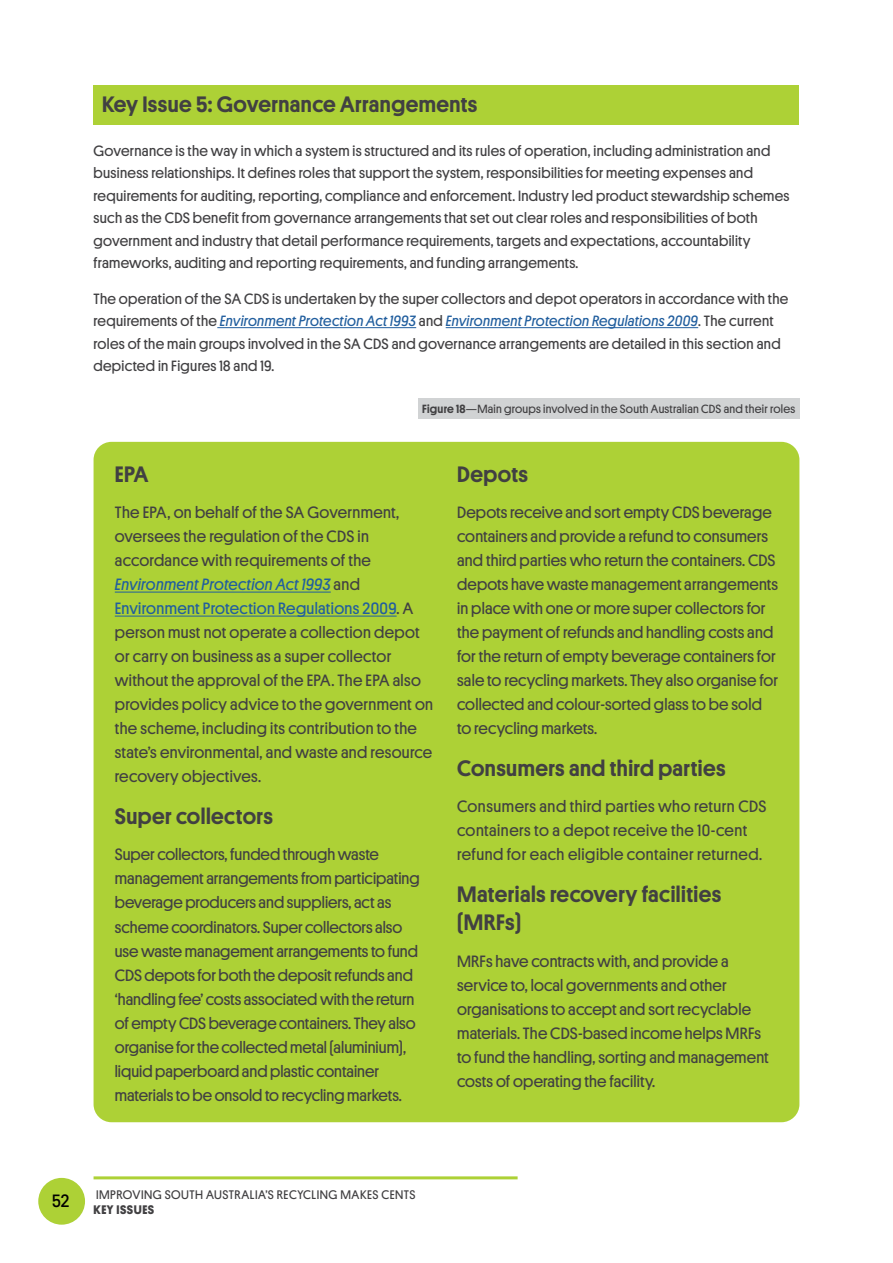
<style>
.page{position:relative;width:893px;height:1263px;background:#fff}
.page>*{position:absolute;margin:0;border:0;box-sizing:border-box;transform-origin:0 0}
.H2__Key_Objectives{font:500 22.5px/28.5px "Platform";letter-spacing:.02em;color:#414042}
.t1{font:18px "Platform";color:#000}
.t2{font:16.5px/24px "Platform";letter-spacing:.01em;color:#414042}
.t3{font:16.5px/24px "Platform";letter-spacing:.03em;color:#414042}
.t4{font:15px/22.5px "Platform";letter-spacing:.02em;color:#414042}
.t5{font:12.6px "Platform";letter-spacing:.04em;color:#414042}
.t6{font:700 12.6px "Platform";color:#414042}
.C{font:12px "Platform";letter-spacing:.02em;color:#414042}
.s1{font-style:italic;color:#215e9e}
.s2{font-weight:500}
.s3{color:#215e9e}
</style>
<div class="page">
<div style="left:94px;top:85px;width:705px;height:40px;background:#add136"></div>
<hr style="left:217px;top:327px;width:199px;height:1px;background:#215e9e">
<hr style="left:446px;top:327px;width:252px;height:1px;background:#215e9e">
<div style="left:418px;top:399px;width:381px;height:20px;background:#d1d3d4"></div>
<div style="left:94px;top:442px;width:705px;height:680px;background:#add136;border-radius:18px"></div>
<hr style="left:115px;top:592px;width:216px;height:1px;background:#215e9e">
<hr style="left:115px;top:616px;width:282px;height:1px;background:#215e9e">
<div style="left:38px;top:1178px;width:47px;height:47px;background:#add136;border-radius:50%"></div>
<hr style="left:94px;top:1176px;width:424px;height:3px;background:#add136">
<p class="H2__Key_Objectives" style="left:102px;top:89px;width:377px">Key Issue 5: Governance Arrangements</p>
<p class="t4" style="left:94px;top:139px;width:697px">Governance is the way in which a system is structured and its rules of operation, including administration and business relationships. It defines roles that support the system, responsibilities for meeting expenses and requirements for auditing, reporting, compliance and enforcement. Industry led product stewardship schemes such as the CDS benefit from governance arrangements that set out clear roles and responsibilities of both government and industry that detail performance requirements, targets and expectations, accountability frameworks, auditing and reporting requirements, and funding arrangements.</p>
<p class="t4" style="left:94px;top:286px;width:696px">The operation of the SA CDS is undertaken by the super collectors and depot operators in accordance with the requirements of the <span class="s1">Environment Protection Act 1993</span> and <span class="s1">Environment Protection Regulations 2009</span>. The current roles of the main groups involved in the SA CDS and governance arrangements are detailed in this section and depicted in Figures 18 and 19.</p>
<p class="C" style="left:422px;top:400px;width:374px"><span class="s2">Figure 18</span>—Main groups involved in the South Australian CDS and their roles</p>
<h2 class="H2__Key_Objectives" style="left:115px;top:458px;width:35px">EPA</h2>
<p class="t2" style="left:115px;top:500px;width:320px">The EPA, on behalf of the SA Government, oversees the regulation of the CDS in accordance with requirements of the <span class="s1">Environment Protection Act 1993</span> and <span class="s3">Environment Protection Regulations 2009</span>. A person must not operate a collection depot or carry on business as a super collector without the approval of the EPA. The EPA also provides policy advice to the government on the scheme, including its contribution to the state’s environmental, and waste and resource recovery objectives.</p>
<h2 class="H2__Key_Objectives" style="left:115px;top:800px;width:160px">Super collectors</h2>
<p class="t2" style="left:115px;top:842px;width:306px">Super collectors, funded through waste management arrangements from participating beverage producers and suppliers, act as scheme coordinators. Super collectors also use waste management arrangements to fund CDS depots for both the deposit refunds and ‘handling fee’ costs associated with the return of empty CDS beverage containers. They also organise for the collected metal (aluminium), liquid paperboard and plastic container materials to be onsold to recycling markets.</p>
<h2 class="H2__Key_Objectives" style="left:457px;top:458px;width:72px">Depots</h2>
<p class="t2" style="left:457px;top:500px;width:323px">Depots receive and sort empty CDS beverage containers and provide a refund to consumers and third parties who return the containers. CDS depots have waste management arrangements in place with one or more super collectors for the payment of refunds and handling costs and for the return of empty beverage containers for sale to recycling markets. They also organise for collected and colour-sorted glass to be sold to recycling markets.</p>
<h2 class="H2__Key_Objectives" style="left:457px;top:752px;width:270px">Consumers and third parties</h2>
<p class="t3" style="left:457px;top:794px;width:311px">Consumers and third parties who return CDS containers to a depot receive the 10-cent refund for each eligible container returned.</p>
<h2 class="H2__Key_Objectives" style="left:457px;top:878px;width:266px">Materials recovery facilities (MRFs)</h2>
<p class="t2" style="left:457px;top:948px;width:313px">MRFs have contracts with, and provide a service to, local governments and other organisations to accept and sort recyclable materials. The CDS-based income helps MRFs to fund the handling, sorting and management costs of operating the facility.</p>
<p class="t1" style="left:52px;top:1188px;width:18px">52</p>
<p class="t5" style="left:96px;top:1185px;width:321px">IMPROVING SOUTH AUSTRALIA’S RECYCLING MAKES CENTS</p>
<p class="t6" style="left:94px;top:1200px;width:31px">KEY ISSUES</p>
</div>
